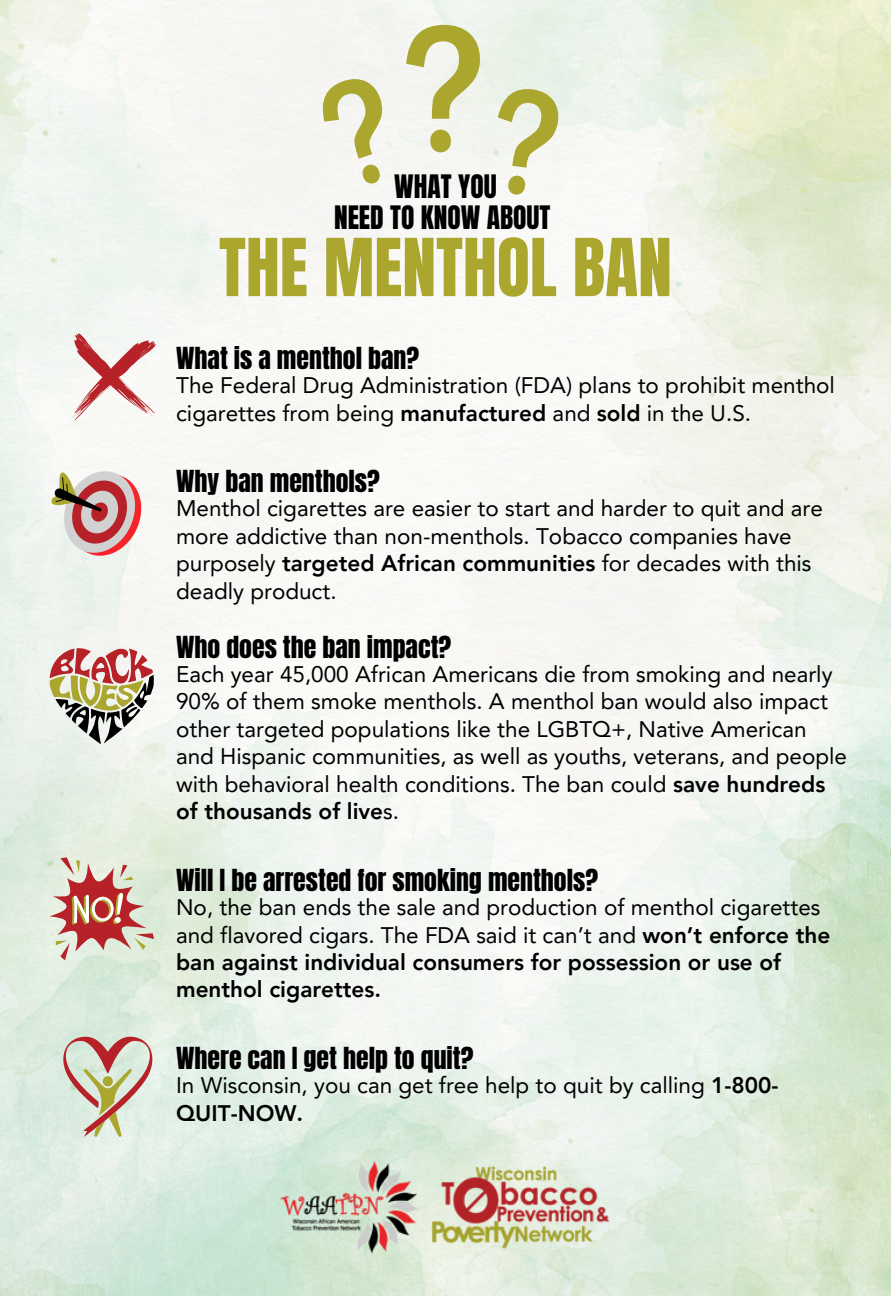
<style>
.page{position:relative;width:891px;height:1296px;background:#fff}
.page>*{position:absolute;margin:0;border:0;box-sizing:border-box;transform-origin:0 0}
.t1{font:67.95px "Anton";color:#aaa62e}
.t2{font:27.45px "Anton";color:#000}
.t3{font:25.88px "Anton";color:#000}
.t4{font:22.5px/27.4px "Avenir LT Pro";color:#000}
.s1{font-weight:800}
</style>
<div class="page">
<img style="left:237px;top:1155px;width:417px;height:104px">
<svg style="left:406px;top:25px;width:74px;height:127px"></svg>
<svg style="left:498px;top:87px;width:61px;height:108px"></svg>
<svg style="left:320px;top:78px;width:62px;height:107px"></svg>
<svg style="left:71px;top:333px;width:85px;height:87px"></svg>
<svg style="left:61px;top:1036px;width:93px;height:102px"></svg>
<svg style="left:50px;top:857px;width:104px;height:103px"></svg>
<svg style="left:50px;top:648px;width:104px;height:96px"></svg>
<svg style="left:50px;top:460px;width:104px;height:108px"></svg>
<p class="t2" style="left:394px;top:167px;width:104px">WHAT YOU</p>
<p class="t2" style="left:334px;top:197px;width:218px">NEED TO KNOW ABOUT</p>
<p class="t1" style="left:219px;top:219px;width:454px">THE MENTHOL BAN</p>
<p class="t3" style="left:176px;top:340px;width:245px">What is a menthol ban?</p>
<p class="t4" style="left:176px;top:374px;width:660px">The Federal Drug Administration (FDA) plans to prohibit menthol cigarettes from being <span class="s1">manufactured</span> and <span class="s1">sold</span> in the U.S.</p>
<p class="t3" style="left:176px;top:463px;width:205px">Why ban menthols?</p>
<p class="t4" style="left:176px;top:497px;width:648px">Menthol cigarettes are easier to start and harder to quit and are more addictive than non-menthols. Tobacco companies have purposely <span class="s1">targeted African communities</span> for decades with this deadly product.</p>
<p class="t3" style="left:176px;top:628px;width:277px">Who does the ban impact?</p>
<p class="t4" style="left:176px;top:662px;width:673px">Each year 45,000 African Americans die from smoking and nearly 90% of them smoke menthols. A menthol ban would also impact other targeted populations like the LGBTQ+, Native American and Hispanic communities, as well as youths, veterans, and people with behavioral health conditions. The ban could <span class="s1">save hundreds of thousands of live</span>s.</p>
<p class="t3" style="left:176px;top:862px;width:424px">Will I be arrested for smoking menthols?</p>
<p class="t4" style="left:176px;top:896px;width:656px">No, the ban ends the sale and production of menthol cigarettes and flavored cigars. The FDA said it can’t and <span class="s1">won’t enforce the ban against individual consumers for possession or use of menthol cigarettes.</span></p>
<p class="t3" style="left:176px;top:1040px;width:299px">Where can I get help to quit?</p>
<p class="t4" style="left:176px;top:1074px;width:604px">In Wisconsin, you can get free help to quit by calling <span class="s1">1-800-<br>QUIT-NOW.</span></p>
</div>
